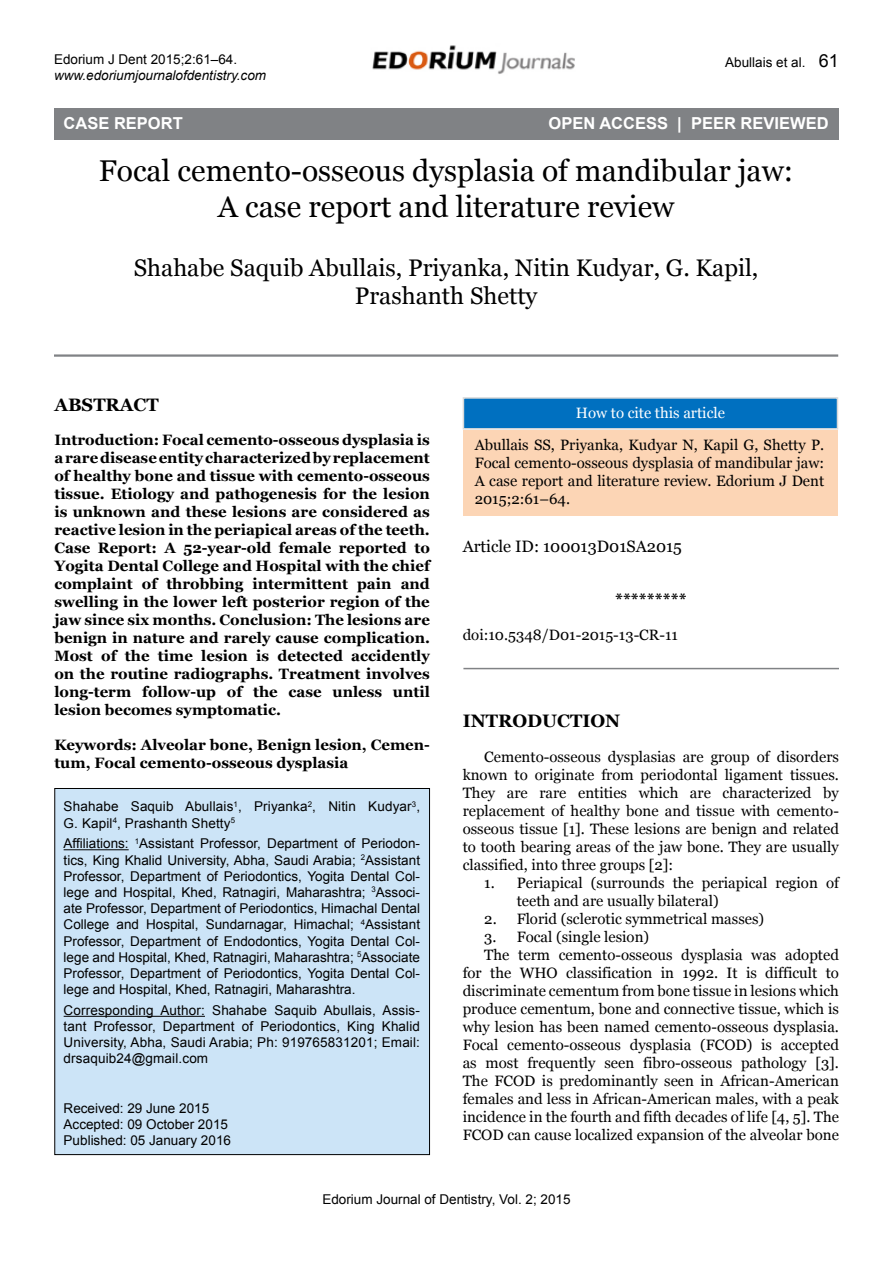
<style>
.page{position:relative;width:893px;height:1263px;background:#fff}
.page>*{position:absolute;margin:0;border:0;box-sizing:border-box;transform-origin:0 0}
.t1{font:30px/36px "Georgia";color:#000;text-align:center}
.t2{font:24px/28.8px "Georgia";color:#000;text-align:center}
.t3{font:700 18px "Georgia";color:#000}
.t4{font:700 16.5px "Arial";color:#fff}
.t5{font:16.5px "Georgia";color:#000}
.t6{font:700 16.5px "Georgia";color:#000}
.t7{font:15px/18px "Georgia";color:#000;text-align:justify}
.t8{font:700 15px/18px "Georgia";color:#000;text-align:justify}
.t9{font:15px "Georgia";color:#fff}
.t10{font:13.5px/16.2px "Arial";color:#000}
.t11{font:italic 13.5px "Arial";color:#000}
.s1{font-size:18px}
</style>
<div class="page">
<img style="left:372px;top:45px;width:203px;height:29px">
<hr style="left:54px;top:354px;width:784px;height:3px;background:#808285">
<div style="left:55px;top:788px;width:375px;height:366px;background:#cce4f7"></div>
<div style="left:54px;top:788px;width:376px;height:367px;border:1px solid #000"></div>
<hr style="left:64px;top:849px;width:65px;height:1px;background:#000">
<hr style="left:64px;top:1016px;width:141px;height:1px;background:#000">
<div style="left:463px;top:431px;width:375px;height:85px;background:#fcd5b5"></div>
<div style="left:463px;top:397px;width:375px;height:33px;background:#0070c0;border:2px solid #d9d9d9"></div>
<hr style="left:463px;top:668px;width:376px;height:1px;background:#808285">
<div style="left:54px;top:108px;width:784px;height:32px;background:#808285"></div>
<p class="t10" style="left:54px;top:51px;width:185px">Edorium J Dent 2015;2:61–64.</p>
<p class="t11" style="left:54px;top:67px;width:214px">www.edoriumjournalofdentistry.com</p>
<p class="t10" style="left:725px;top:54px;width:115px">Abullais et al. <span class="s1">61</span></p>
<p class="t4" style="left:64px;top:112px;width:98px">ORIGNIAL A</p>
<p class="t4" style="left:64px;top:112px;width:157px">CASE REPO RTICLE</p>
<p class="t4" style="left:696px;top:112px;width:64px">OPEN ACCE</p>
<p class="t4" style="left:793px;top:112px;width:24px">SS</p>
<h1 class="t1" style="left:99px;top:153px;width:696px">Focal cemento-osseous dysplasia of mandibular jaw:<br>A case report and literature review</h1>
<h2 class="t2" style="left:134px;top:253px;width:626px">Shahabe Saquib Abullais, Priyanka, Nitin Kudyar, G. Kapil,<br>Prashanth Shetty</h2>
<p class="t4" style="left:549px;top:112px;width:64px">OPEN ACCE</p>
<p class="t4" style="left:646px;top:112px;width:184px">SS | PEER REVIEWED</p>
<p class="t3" style="left:54px;top:393px;width:106px">Abstract</p>
<p class="t8" style="left:54px;top:431px;width:377px">Introduction: Focal cemento-osseous dysplasia is a rare disease entity characterized by replacement of healthy bone and tissue with cemento-osseous tissue. Etiology and pathogenesis for the lesion is unknown and these lesions are considered as reactive lesion in the periapical areas of the teeth.<br>Case Report: A 52-year-old female reported to Yogita Dental College and Hospital with the chief complaint of throbbing intermittent pain and swelling in the lower left posterior region of the jaw since six months. Conclusion: The lesions are benign in nature and rarely cause complication.<br>Most of the time lesion is detected accidently on the routine radiographs. Treatment involves long-term follow-up of the case unless until lesion becomes symptomatic.</p>
<p class="t8" style="left:54px;top:736px;width:377px">Keywords: Alveolar bone, Benign lesion, Cemen&shy;tum, Focal cemento-osseous dysplasia</p>
<p class="t10" style="left:64px;top:799px;width:358px">Shahabe Saquib Abullais<sup>1</sup>, Priyanka<sup>2</sup>, Nitin Kudyar<sup>3</sup>,<br>G. Kapil<sup>4</sup>, Prashanth Shetty<sup>5</sup></p>
<p class="t10" style="left:64px;top:836px;width:358px;text-align:justify">Affiliations: <sup>1</sup>Assistant Professor, Department of Periodon&shy;tics, King Khalid University, Abha, Saudi Arabia; <sup>2</sup>Assistant Professor, Department of Periodontics, Yogita Dental Col&shy;lege and Hospital, Khed, Ratnagiri, Maharashtra; <sup>3</sup>Associ&shy;ate Professor, Department of Periodontics, Himachal Dental College and Hospital, Sundarnagar, Himachal; <sup>4</sup>Assistant Professor, Department of Endodontics, Yogita Dental Col&shy;lege and Hospital, Khed, Ratnagiri, Maharashtra; <sup>5</sup>Associate Professor, Department of Periodontics, Yogita Dental Col&shy;lege and Hospital, Khed, Ratnagiri, Maharashtra.</p>
<p class="t10" style="left:64px;top:1002px;width:358px;text-align:justify">Corresponding Author: Shahabe Saquib Abullais, Assis&shy;tant Professor, Department of Periodontics, King Khalid University, Abha, Saudi Arabia; Ph: 919765831201; Email: drsaquib24@gmail.com</p>
<p class="t10" style="left:64px;top:1100px;width:169px">Received: 29 June 2015<br>Accepted: 09 October 2015<br>Published: 05 January 2016</p>
<p class="t9" style="left:576px;top:403px;width:151px">How to cite this article</p>
<p class="t7" style="left:475px;top:436px;width:351px">Abullais SS, Priyanka, Kudyar N, Kapil G, Shetty P.<br>Focal cemento-osseous dysplasia of mandibular jaw:<br>A case report and literature review. Edorium J Dent 2015;2:61–64.</p>
<p class="t5" style="left:463px;top:537px;width:221px">Article ID: 100013D01SA2015</p>
<p class="t6" style="left:615px;top:589px;width:73px">*********</p>
<p class="t7" style="left:463px;top:626px;width:217px">doi:10.5348/D01-2015-13-CR-11</p>
<p class="t3" style="left:463px;top:709px;width:159px">Introduction</p>
<p class="t7" style="left:463px;top:748px;width:378px;text-indent:22px">Cemento-osseous dysplasias are group of disorders known to originate from periodontal ligament tissues.<br>They are rare entities which are characterized by replacement of healthy bone and tissue with cemento&shy;osseous tissue [1]. These lesions are benign and related to tooth bearing areas of the jaw bone. They are usually classified, into three groups [2]:</p>
<p class="t7" style="left:517px;top:874px;width:324px;text-indent:-32px">1. Periapical (surrounds the periapical region of teeth and are usually bilateral)</p>
<p class="t7" style="left:484px;top:910px;width:281px">2. Florid (sclerotic symmetrical masses)</p>
<p class="t7" style="left:484px;top:928px;width:166px">3. Focal (single lesion)</p>
<p class="t7" style="left:484px;top:946px;width:356px">The term cemento-osseous dysplasia was adopted</p>
<p class="t7" style="left:463px;top:964px;width:378px">for the WHO classification in 1992. It is difficult to</p>
<p class="t7" style="left:463px;top:982px;width:378px">discriminate cementum from bone tissue in lesions which</p>
<p class="t7" style="left:463px;top:1000px;width:378px">produce cementum, bone and connective tissue, which is</p>
<p class="t7" style="left:463px;top:1018px;width:378px">why lesion has been named cemento-osseous dysplasia.</p>
<p class="t7" style="left:463px;top:1036px;width:378px">Focal cemento-osseous dysplasia (FCOD) is accepted</p>
<p class="t7" style="left:463px;top:1054px;width:378px">as most frequently seen fibro-osseous pathology [3].</p>
<p class="t7" style="left:463px;top:1072px;width:378px">The FCOD is predominantly seen in African-American</p>
<p class="t7" style="left:463px;top:1090px;width:378px">females and less in African-American males, with a peak</p>
<p class="t7" style="left:463px;top:1108px;width:378px">incidence in the fourth and fifth decades of life [4, 5]. The</p>
<p class="t7" style="left:463px;top:1126px;width:378px">FCOD can cause localized expansion of the alveolar bone</p>
<p class="t10" style="left:322px;top:1191px;width:250px">Edorium Journal of Dentistry, Vol. 2; 2015</p>
</div>
